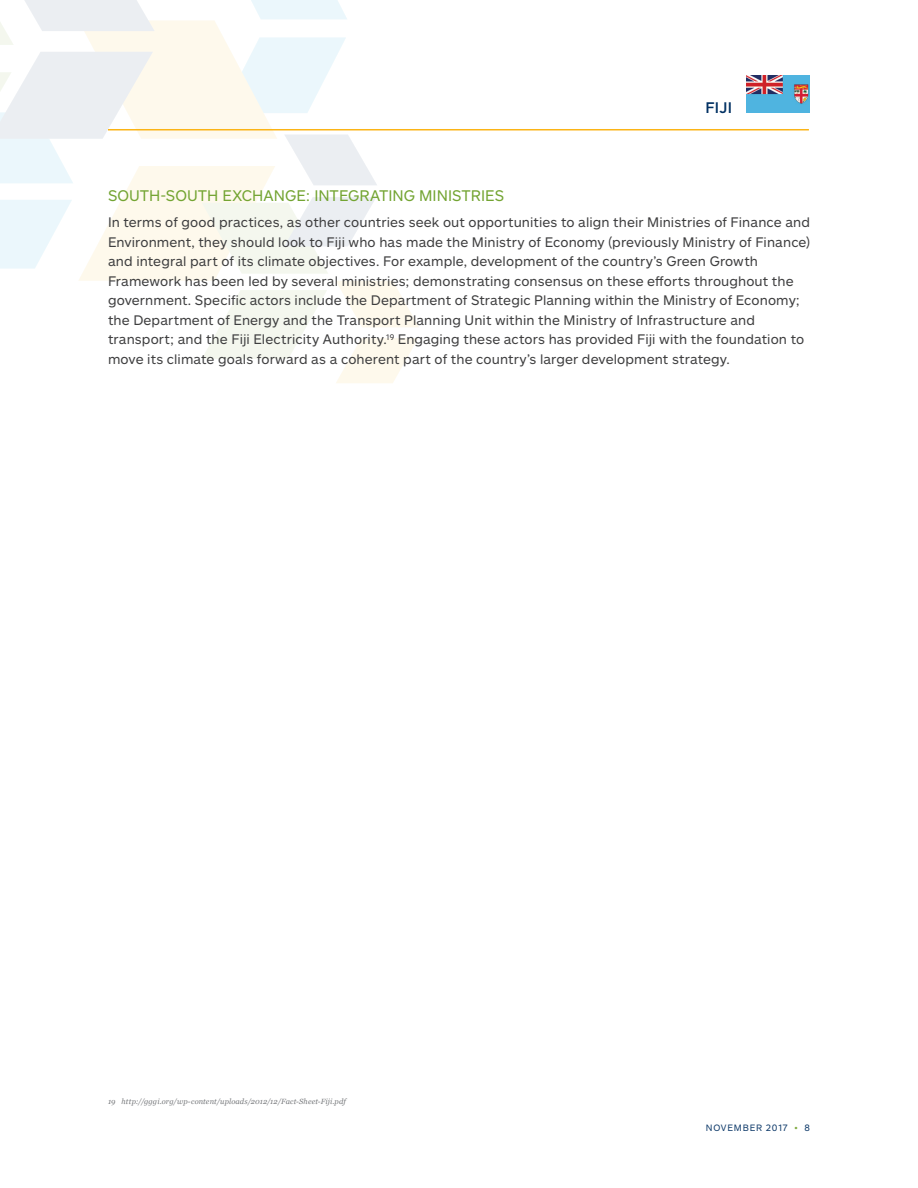
<style>
.page{position:relative;width:918px;height:1188px;background:#fff}
.page>*{position:absolute;margin:0;border:0;box-sizing:border-box;transform-origin:0 0}
.Subhead_1{font:15px "Allstate Sans";color:#73a432}
.t1{font:500 15px "Allstate Sans";color:#003062}
.Body_copy_1{font:13.5px/19.5px "Allstate Sans";letter-spacing:.01em;color:#3e3e3f}
.t2{font:9px "Allstate Sans";letter-spacing:.085em;color:#123d6c}
.footers{font:italic 7.5px "Georgia";letter-spacing:.015em;color:#76787b}
.s1{color:#80ab41}
</style>
<div class="page">
<svg style="left:0;top:0;width:419px;height:383px"></svg>
<img style="left:746px;top:76px;width:64px;height:36px">
<hr style="left:108px;top:129px;width:701px;height:1px;background:#fbb416">
<p class="t1" style="left:705px;top:98px;width:28px">FIJI</p>
<p class="Subhead_1" style="left:108px;top:186px;width:398px">SOUTH-SOUTH EXCHANGE: INTEGRATING MINISTRIES</p>
<p class="Body_copy_1" style="left:108px;top:212px;width:704px">In terms of good practices, as other countries seek out opportunities to align their Ministries of Finance and Environment, they should look to Fiji who has made the Ministry of Economy (previously Ministry of Finance) and integral part of its climate objectives. For example, development of the country’s Green Growth Framework has been led by several ministries; demonstrating consensus on these efforts throughout the government. Specific actors include the Department of Strategic Planning within the Ministry of Economy; the Department of Energy and the Transport Planning Unit within the Ministry of Infrastructure and transport; and the Fiji Electricity Authority.<sup>19</sup> Engaging these actors has provided Fiji with the foundation to move its climate goals forward as a coherent part of the country’s larger development strategy.</p>
<p class="footers" style="left:108px;top:1096px;width:239px">19 http://gggi.org/wp-content/uploads/2012/12/Fact-Sheet-Fiji.pdf</p>
<p class="t2" style="left:706px;top:1122px;width:106px">NOVEMBER 2017 <span class="s1">•</span> 8</p>
</div>
